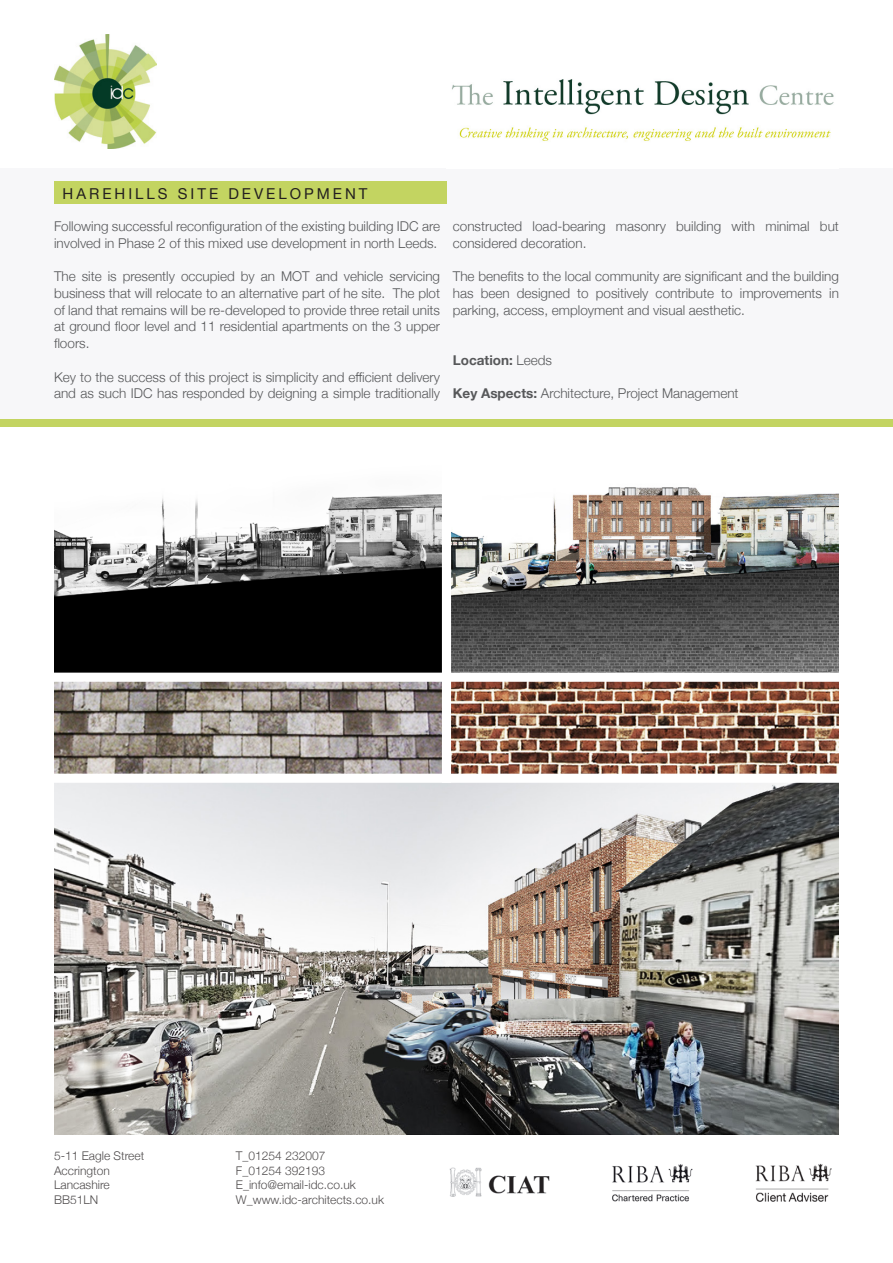
<style>
.page{position:relative;width:893px;height:1263px;background:#fff}
.page>*{position:absolute;margin:0;border:0;box-sizing:border-box;transform-origin:0 0}
.t1{font:15px "Helvetica Neue";letter-spacing:.2em;color:#231f20}
.t2{font:300 13.5px/16.8px "Helvetica Neue";color:#57585a}
.t3{font:700 13.5px "Helvetica Neue";color:#57585a}
.t4{font:300 12px/14.4px "Helvetica Neue";color:#231f20}
.s1{font-weight:300}
.s2{font-weight:700}
</style>
<div class="page">
<div style="left:0;top:168px;width:893px;height:251px;background:#f7f7f9"></div>
<div style="left:0;top:419px;width:893px;height:7px;background:#c3d461"></div>
<img style="left:452px;top:79px;width:382px;height:62px">
<img style="left:54px;top:34px;width:103px;height:114px">
<img style="left:449px;top:1167px;width:101px;height:30px">
<img style="left:612px;top:1164px;width:81px;height:38px">
<img style="left:755px;top:1163px;width:77px;height:39px">
<img style="left:54px;top:783px;width:785px;height:351px">
<img style="left:54px;top:682px;width:785px;height:92px">
<img style="left:54px;top:487px;width:785px;height:186px">
<div style="left:442px;top:434px;width:9px;height:349px;background:#fff"></div>
<div style="left:54px;top:673px;width:785px;height:9px;background:#fff;border:2px solid #fff"></div>
<div style="left:54px;top:181px;width:392px;height:22px;background:#c3d461"></div>
<p class="t1" style="left:63px;top:183px;width:307px">HAREHILLS SITE DEVELOPMENT</p>
<p class="t2" style="left:54px;top:217px;width:388px">Following successful reconfiguration of the existing building IDC are involved in Phase 2 of this mixed use development in north Leeds.</p>
<p class="t2" style="left:54px;top:267px;width:388px;text-align:justify">The site is presently occupied by an MOT and vehicle servicing business that will relocate to an alternative part of he site. The plot of land that remains will be re-developed to provide three retail units at ground floor level and 11 residential apartments on the 3 upper floors.</p>
<p class="t2" style="left:54px;top:367px;width:388px">Key to the success of this project is simplicity and efficient delivery and as such IDC has responded by deigning a simple traditionally</p>
<p class="t2" style="left:453px;top:217px;width:388px">constructed load-bearing masonry building with minimal but considered decoration.</p>
<p class="t2" style="left:453px;top:267px;width:388px;text-align:justify">The benefits to the local community are significant and the building has been designed to positively contribute to improvements in parking, access, employment and visual aesthetic.</p>
<p class="t3" style="left:453px;top:350px;width:101px">Location: <span class="s1">Leeds</span></p>
<p class="t2" style="left:453px;top:384px;width:287px"><span class="s2">Key Aspects:</span> Architecture, Project Management</p>
<p class="t4" style="left:54px;top:1148px;width:92px">5-11 Eagle Street<br>Accrington<br>Lancashire<br>BB51LN</p>
<p class="t4" style="left:236px;top:1148px;width:150px">T_01254 232007<br>F_01254 392193<br>E_info@email-idc.co.uk<br>W_www.idc-architects.co.uk</p>
</div>
